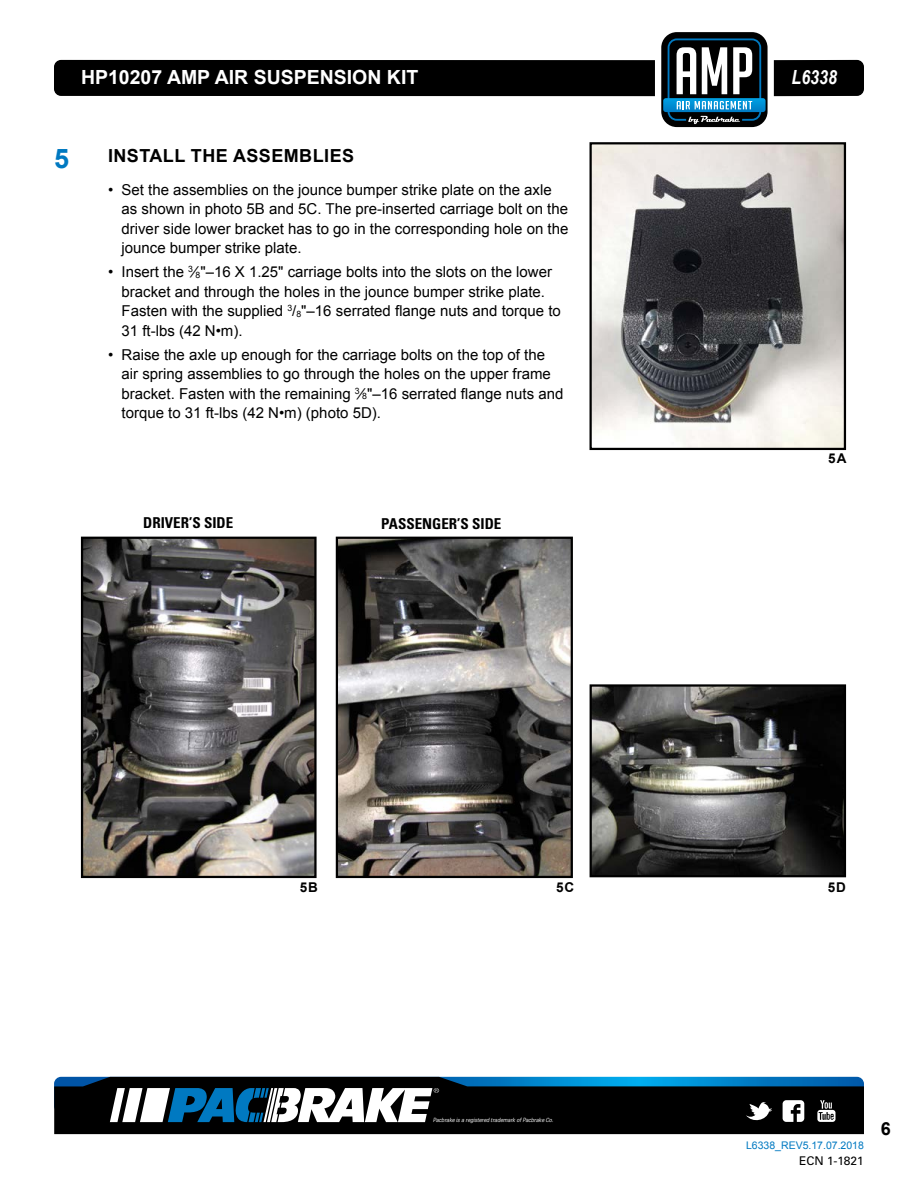
<style>
.page{position:relative;width:918px;height:1188px;background:#fff}
.page>*{position:absolute;margin:0;border:0;box-sizing:border-box;transform-origin:0 0}
.t1{font:700 27px "Arial";color:#0079c1}
.t2{font:700 19.5px "Arial";color:#fff}
.t3{font:italic 700 19.5px "Arial Narrow";color:#fff}
.t4{font:700 18px "Arial";letter-spacing:.025em;color:#000}
.t5{font:15px/19.5px "Arial";color:#000}
.t6{font:700 condensed 15px "Univers LT Std";color:#000}
.t7{font:700 13.5px "Arial";letter-spacing:.075em;color:#000}
.t8{font:12px "Univers LT Std";color:#000}
.t9{font:10.5px "Arial";color:#0079c1}
.t10{font:italic 300 6px "Brown";letter-spacing:-.025em;color:#fff}
.s1{font-size:8.7px}
</style>
<div class="page">
<div style="left:661px;top:32px;width:107px;height:95px;background:#000;border-radius:16px"></div>
<div style="left:54px;top:60px;width:601px;height:36px;background:#000"></div>
<div style="left:774px;top:60px;width:90px;height:36px;background:#000"></div>
<svg style="left:663px;top:38px;width:103px;height:86px"></svg>
<div style="left:54px;top:1124px;width:810px;height:10px;background:#000"></div>
<svg style="left:54px;top:1077px;width:810px;height:47px"></svg>
<img style="left:339px;top:540px;width:231px;height:335px">
<div style="left:336px;top:537px;width:237px;height:341px;border:2px solid #000"></div>
<img style="left:593px;top:687px;width:250px;height:187px">
<div style="left:590px;top:684px;width:256px;height:193px;border:2px solid #000"></div>
<img style="left:84px;top:540px;width:230px;height:335px">
<div style="left:81px;top:537px;width:236px;height:341px;border:2px solid #000"></div>
<img style="left:593px;top:145px;width:250px;height:302px">
<div style="left:590px;top:142px;width:256px;height:308px;border:2px solid #000"></div>
<h2 class="t2" style="left:81px;top:65px;width:339px">HP10207 AMP AIR SUSPENSION KIT</h2>
<h2 class="t3" style="left:792px;top:63px;width:47px">L6338</h2>
<h1 class="t1" style="left:54px;top:140px;width:17px">5</h1>
<p class="t4" style="left:108px;top:144px;width:248px">INSTALL THE ASSEMBLIES</p>
<p class="t5" style="left:122px;top:180px;width:448px;text-indent:-14px">• Set the assemblies on the jounce bumper strike plate on the axle as shown in photo 5B and 5C. The pre-inserted carriage bolt on the driver side lower bracket has to go in the corresponding hole on the jounce bumper strike plate.</p>
<p class="t5" style="left:122px;top:262px;width:441px;text-indent:-14px">• Insert the <sup>3</sup>⁄<span class="s1">8</span>"–16 X 1.25" carriage bolts into the slots on the lower bracket and through the holes in the jounce bumper strike plate.<br>Fasten with the supplied <sup>3</sup>/<span class="s1">8</span>"–16 serrated flange nuts and torque to 31 ft-lbs (42 N•m).</p>
<p class="t5" style="left:122px;top:345px;width:443px;text-indent:-13px">• Raise the axle up enough for the carriage bolts on the top of the air spring assemblies to go through the holes on the upper frame bracket. Fasten with the remaining <sup>3</sup>⁄<span class="s1">8</span>"–16 serrated flange nuts and torque to 31 ft-lbs (42 N•m) (photo 5D).</p>
<p class="t6" style="left:143px;top:514px;width:92px">DRIVER’S SIDE</p>
<p class="t6" style="left:381px;top:514px;width:122px">PASSENGER’S SIDE</p>
<p class="t7" style="left:828px;top:450px;width:20px">5A</p>
<p class="t7" style="left:300px;top:878px;width:20px">5B</p>
<p class="t7" style="left:556px;top:878px;width:20px">5C</p>
<p class="t7" style="left:828px;top:878px;width:20px">5D</p>
<p class="t10" style="left:433px;top:1117px;width:122px">Pacbrake is a registered trademark of Pacbrake Co.</p>
<p class="t9" style="left:746px;top:1138px;width:119px">L6338_REV5.17.07.2018</p>
<p class="t8" style="left:799px;top:1154px;width:66px">ECN 1-1821</p>
<p class="t4" style="left:881px;top:1117px;width:12px">6</p>
</div>
